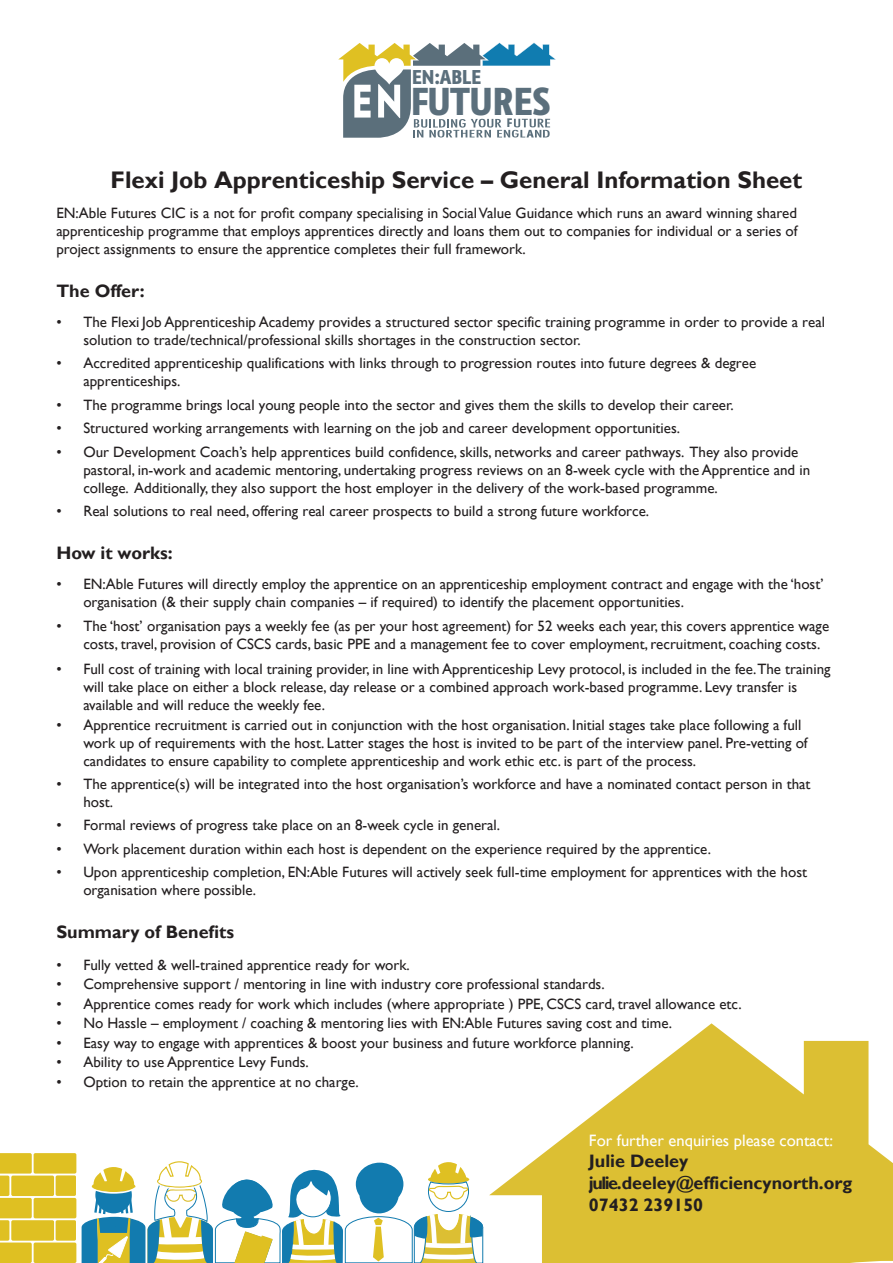
<style>
.page{position:relative;width:893px;height:1263px;background:#fff}
.page>*{position:absolute;margin:0;border:0;box-sizing:border-box;transform-origin:0 0}
.t1{font:700 36.6px "Graublau Web";color:#5b6f7c}
.t2{font:700 24px "Gill Sans";color:#231f20}
.t3{font:700 18.75px "Graublau Web";color:#5b6f7c}
.t4{font:700 18px/21.8px "Gill Sans";color:#231f20}
.t5{font:16.5px "Gill Sans";color:#fff}
.t6{font:15px/18px "Gill Sans";color:#231f20}
.t7{font:700 11.55px "Graublau Web";color:#5b6f7b}
</style>
<div class="page">
<div style="left:11px;top:1220px;width:43px;height:21px;background:#dfc022;border-radius:2px"></div>
<div style="left:34px;top:1198px;width:42px;height:20px;background:#dfc022;border-radius:2px"></div>
<div style="left:34px;top:1153px;width:42px;height:20px;background:#dfc022;border-radius:2px"></div>
<svg style="left:56px;top:1175px;width:20px;height:21px"></svg>
<svg style="left:56px;top:1220px;width:20px;height:21px"></svg>
<div style="left:34px;top:1242px;width:42px;height:21px;background:#dfc022;border-radius:2px"></div>
<svg style="left:0;top:1153px;width:32px;height:110px"></svg>
<div style="left:11px;top:1175px;width:43px;height:21px;background:#dfc022;border-radius:2px"></div>
<svg style="left:82px;top:1161px;width:402px;height:102px"></svg>
<svg style="left:338px;top:43px;width:218px;height:95px"></svg>
<svg style="left:489px;top:1023px;width:404px;height:240px;fill:#dcbf33"></svg>
<p class="t3" style="left:412px;top:63px;width:70px">EN:ABLE</p>
<p class="t1" style="left:411px;top:75px;width:140px">FUTURES</p>
<p class="t7" style="left:507px;top:115px;width:7px">F</p>
<p class="t2" style="left:111px;top:165px;width:693px">Flexi Job Apprenticeship Service – General Information Sheet</p>
<p class="t6" style="left:56px;top:204px;width:743px;text-align:justify">EN:Able Futures CIC is a not for profit company specialising in Social Value Guidance which runs an award winning shared apprenticeship programme that employs apprentices directly and loans them out to companies for individual or a series of project assignments to ensure the apprentice completes their full framework.</p>
<p class="t4" style="left:56px;top:280px;width:90px">The Offer:</p>
<p class="t6" style="left:83px;top:313px;width:743px;text-indent:-27px">• The Flexi Job Apprenticeship Academy provides a structured sector specific training programme in order to provide a real solution to trade/technical/professional skills shortages in the construction sector.</p>
<p class="t6" style="left:83px;top:355px;width:674px;text-indent:-27px">• Accredited apprenticeship qualifications with links through to progression routes into future degrees &amp; degree apprenticeships.</p>
<p class="t6" style="left:56px;top:396px;width:679px">• The programme brings local young people into the sector and gives them the skills to develop their career.</p>
<p class="t6" style="left:56px;top:419px;width:625px">• Structured working arrangements with learning on the job and career development opportunities.</p>
<p class="t6" style="left:83px;top:443px;width:728px;text-indent:-27px">• Our Development Coach’s help apprentices build confidence, skills, networks and career pathways. They also provide pastoral, in-work and academic mentoring, undertaking progress reviews on an 8-week cycle with the Apprentice and in college. Additionally, they also support the host employer in the delivery of the work-based programme.</p>
<p class="t6" style="left:56px;top:502px;width:594px">• Real solutions to real need, offering real career prospects to build a strong future workforce.</p>
<p class="t4" style="left:56px;top:543px;width:118px">How it works:</p>
<p class="t6" style="left:83px;top:575px;width:742px;text-indent:-27px">• EN:Able Futures will directly employ the apprentice on an apprenticeship employment contract and engage with the ‘host’ organisation (&amp; their supply chain companies – if required) to identify the placement opportunities.</p>
<p class="t6" style="left:83px;top:617px;width:747px;text-indent:-27px">• The ‘host’ organisation pays a weekly fee (as per your host agreement) for 52 weeks each year, this covers apprentice wage costs, travel, provision of CSCS cards, basic PPE and a management fee to cover employment, recruitment, coaching costs.</p>
<p class="t6" style="left:83px;top:660px;width:749px;text-indent:-27px">• Full cost of training with local training provider, in line with Apprenticeship Levy protocol, is included in the fee.The training will take place on either a block release, day release or a combined approach work-based programme. Levy transfer is available and will reduce the weekly fee.</p>
<p class="t6" style="left:83px;top:716px;width:726px;text-indent:-27px">• Apprentice recruitment is carried out in conjunction with the host organisation. Initial stages take place following a full work up of requirements with the host. Latter stages the host is invited to be part of the interview panel. Pre-vetting of candidates to ensure capability to complete apprenticeship and work ethic etc. is part of the process.</p>
<p class="t6" style="left:83px;top:775px;width:729px;text-indent:-27px">• The apprentice(s) will be integrated into the host organisation’s workforce and have a nominated contact person in that host.</p>
<p class="t6" style="left:56px;top:817px;width:445px">• Formal reviews of progress take place on an 8-week cycle in general.</p>
<p class="t6" style="left:56px;top:840px;width:656px">• Work placement duration within each host is dependent on the experience required by the apprentice.</p>
<p class="t6" style="left:83px;top:863px;width:725px;text-indent:-27px">• Upon apprenticeship completion, EN:Able Futures will actively seek full-time employment for apprentices with the host organisation where possible.</p>
<p class="t4" style="left:56px;top:922px;width:179px">Summary of Benefits</p>
<p class="t6" style="left:56px;top:956px;width:355px">• Fully vetted &amp; well-trained apprentice ready for work.</p>
<p class="t6" style="left:56px;top:976px;width:550px">• Comprehensive support / mentoring in line with industry core professional standards.</p>
<p class="t6" style="left:56px;top:995px;width:687px">• Apprentice comes ready for work which includes (where appropriate ) PPE, CSCS card, travel allowance etc.</p>
<p class="t6" style="left:56px;top:1015px;width:617px">• No Hassle – employment / coaching &amp; mentoring lies with EN:Able Futures saving cost and time.</p>
<p class="t6" style="left:56px;top:1034px;width:579px">• Easy way to engage with apprentices &amp; boost your business and future workforce planning.</p>
<p class="t6" style="left:56px;top:1054px;width:254px">• Ability to use Apprentice Levy Funds.</p>
<p class="t6" style="left:56px;top:1073px;width:304px">• Option to retain the apprentice at no charge.</p>
<p class="t5" style="left:589px;top:1130px;width:246px">For further enquiries please contact:</p>
<p class="t4" style="left:589px;top:1150px;width:265px">Julie Deeley julie.deeley@efficiencynorth.org<br>07432 239150</p>
</div>
